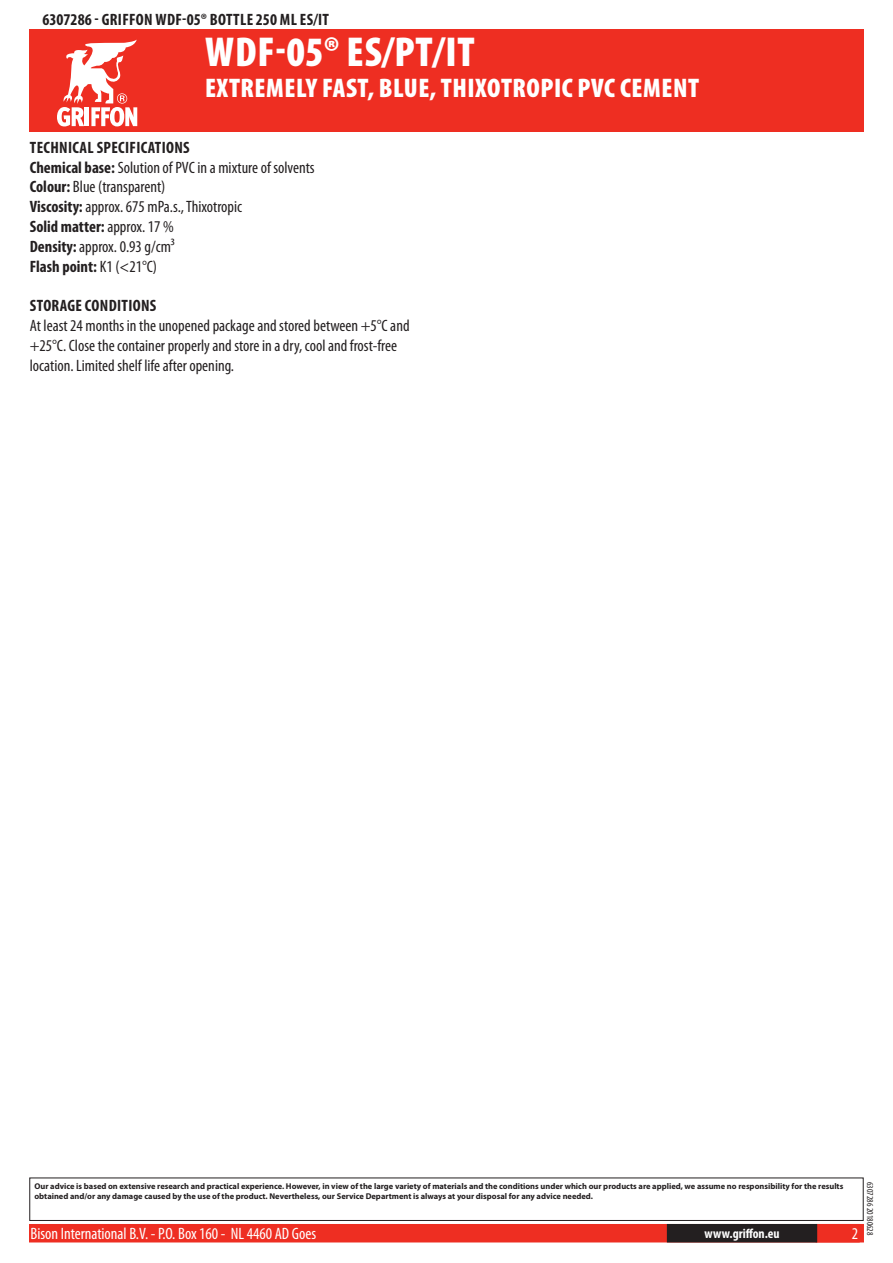
<style>
.page{position:relative;width:893px;height:1263px;background:#fff}
.page>*{position:absolute;margin:0;border:0;box-sizing:border-box;transform-origin:0 0}
.t1{font:900 condensed 42px "Myriad Pro";letter-spacing:.02em;color:#fff}
.t2{font:900 condensed 27px "Myriad Pro";letter-spacing:.02em;color:#fff}
.t3{font:condensed 16.5px/19.8px "Myriad Pro";color:#231f20}
.t4{font:700 condensed 16.5px "Myriad Pro";letter-spacing:.02em;color:#231f20}
.t5{font:condensed 16.5px "Myriad Pro";color:#fff}
.t6{font:700 condensed 13.5px "Myriad Pro";color:#fff}
.t7{font:condensed 9px "Myriad Pro";color:#231f20}
.t8{font:700 8.4px/10.1px "Myriad Pro";color:#231f20}
.s1{font-weight:700}
</style>
<div class="page">
<div style="left:30px;top:1225px;width:833px;height:17px;background:#ee2e22"></div>
<div style="left:29px;top:1224px;width:835px;height:18px;border:2px solid #ee2e22"></div>
<div style="left:816px;top:1224px;width:44px;height:18px;border:2px solid #ee2e22"></div>
<div style="left:668px;top:1225px;width:148px;height:17px;background:#231f20"></div>
<div style="left:667px;top:1224px;width:150px;height:18px;border:2px solid #231f20"></div>
<div style="left:29px;top:1177px;width:835px;height:44px;border:1px solid #231f20"></div>
<div style="left:30px;top:30px;width:834px;height:102px;background:#ee2e22"></div>
<svg style="left:57px;top:39px;width:80px;height:87px"></svg>
<p class="t4" style="left:43px;top:9px;width:282px">6307286 - Griffon WDF-05® Bottle 250 ml ES/IT</p>
<h1 class="t1" style="left:205px;top:25px;width:255px">WDF-05® ES/PT/IT</h1>
<h2 class="t2" style="left:205px;top:70px;width:495px">EXTREMELY FAST, BLUE, THIXOTROPIC PVC CEMENT</h2>
<p class="t3" style="left:30px;top:137px;width:286px"><span class="s1">Technical specifications<br>Chemical base:</span> Solution of PVC in a mixture of solvents <span class="s1">Colour:</span> Blue (transparent)<br><span class="s1">Viscosity:</span> approx. 675 mPa.s., Thixotropic<br><span class="s1">Solid matter:</span> approx. 17 %<br><span class="s1">Density:</span> approx. 0.93 g/cm³<br><span class="s1">Flash point:</span> K1 (&lt;21°C)</p>
<p class="t4" style="left:30px;top:295px;width:127px">Storage conditions</p>
<p class="t3" style="left:30px;top:315px;width:381px">At least 24 months in the unopened package and stored between +5°C and +25°C. Close the container properly and store in a dry, cool and frost-free location. Limited shelf life after opening.</p>
<p class="t8" style="left:34px;top:1181px;width:810px">Our advice is based on extensive research and practical experience. However, in view of the large variety of materials and the conditions under which our products are applied, we assume no responsibility for the results obtained and/or any damage caused by the use of the product. Nevertheless, our Service Department is always at your disposal for any advice needed.</p>
<p class="t5" style="left:31px;top:1224px;width:287px">Bison International B.V. - P.O. Box 160 - NL 4460 AD Goes</p>
<p class="t6" style="left:704px;top:1225px;width:77px">www.griffon.eu</p>
<p class="t5" style="left:852px;top:1224px;width:8px">2</p>
<p class="t7" style="left:875px;top:1182px;width:55px;rotate:90deg">6307286 20180628</p>
</div>
